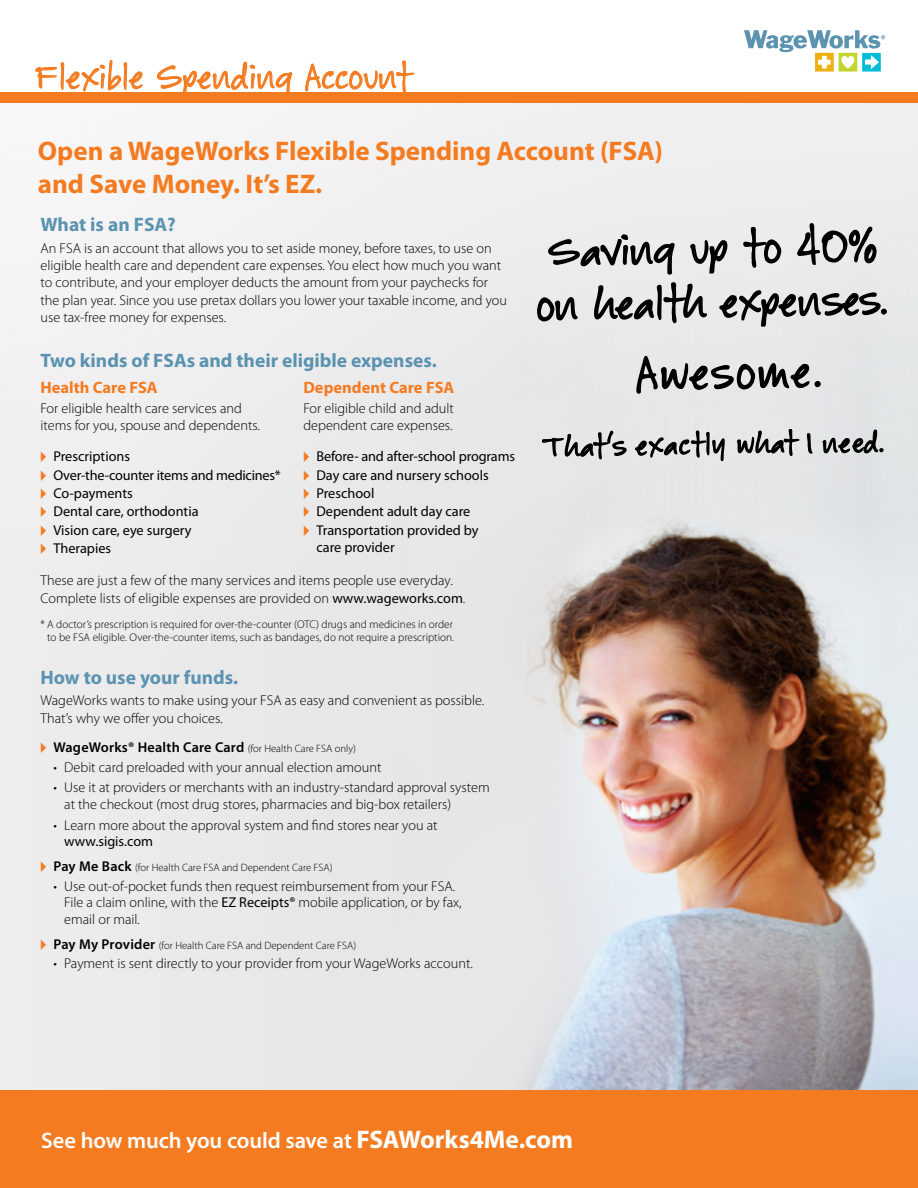
<style>
.page{position:relative;width:918px;height:1188px;background:#fff}
.page>*{position:absolute;margin:0;border:0;box-sizing:border-box;transform-origin:0 0}
.t1{font:46.5px "GFY Jeanna";color:#000}
.t2{font:43.5px/54px "GFY Jeanna";color:#000}
.t3{font:34.5px "GFY Jeanna";letter-spacing:.025em;color:#f47b20}
.t4{font:28.5px "GFY Jeanna";color:#000}
.t5{font:700 27px/33px "Myriad Pro";color:#f47b20}
.t6{font:600 22.5px "Myriad Pro";letter-spacing:-.005em;color:#fff}
.t7{font:700 19.5px "Myriad Pro";color:#5b93b0}
.t8{font:700 16.5px "Myriad Pro";color:#f47b20}
.t9{font:300 14.25px/17.2px "Myriad Pro";color:#000}
.t10{font:14.25px/18.3px "Myriad Pro";color:#000}
.t11{font:600 14.25px "Myriad Pro";letter-spacing:.015em;color:#000}
.t12{font:300 11.25px/12.8px "Myriad Pro";color:#000;text-align:right}
.t13{font:300 10.65px "Myriad Pro";color:#000}
.s1{font-size:41.4px}
.s2{font-family:"European Pi Three";font-size:12px;color:#f47b20}
.s3{font-weight:400}
.s4{font-family:"European Pi Three";font-weight:400;font-size:12px;color:#f47b20}
.s5{font-weight:300;font-size:10.65px}
.s6{font-weight:600;font-size:14.25px}
.s7{font-weight:700;font-size:25.5px}
</style>
<div class="page">
<img style="left:0;top:103px;width:918px;height:988px">
<div style="left:0;top:1091px;width:918px;height:97px;background:#f47b20"></div>
<div style="left:0;top:92px;width:918px;height:11px;background:#f47b20"></div>
<svg style="left:536px;top:30px;width:352px;height:602px"></svg>
<svg style="left:35px;top:60px;width:108px;height:32px"></svg>
<svg style="left:157px;top:61px;width:136px;height:31px"></svg>
<svg style="left:305px;top:60px;width:110px;height:32px"></svg>
<h3 class="t3" style="left:36px;top:55px;width:377px">Flexible <span class="s1">S</span>pending Account</h3>
<h3 class="t5" style="left:38px;top:133px;width:627px">Open a WageWorks Flexible Spending Account (FSA) and Save Money. It’s EZ.</h3>
<h3 class="t7" style="left:40px;top:212px;width:137px">What is an FSA?</h3>
<p class="t9" style="left:40px;top:240px;width:468px">An FSA is an account that allows you to set aside money, before taxes, to use on eligible health care and dependent care expenses. You elect how much you want to contribute, and your employer deducts the amount from your paychecks for the plan year. Since you use pretax dollars you lower your taxable income, and you use tax-free money for expenses.</p>
<h3 class="t7" style="left:40px;top:347px;width:398px">Two kinds of FSAs and their eligible expenses.</h3>
<p class="t8" style="left:40px;top:376px;width:119px">Health Care FSA</p>
<p class="t9" style="left:40px;top:400px;width:221px">For eligible health care services and items for you, spouse and dependents.</p>
<p class="t8" style="left:303px;top:376px;width:152px">Dependent Care FSA</p>
<p class="t9" style="left:303px;top:400px;width:152px">For eligible child and adult dependent care expenses.</p>
<p class="t10" style="left:40px;top:448px;width:242px"><span class="s2">A</span> Prescriptions<br><span class="s2">A</span> Over-the-counter items and medicines*<br><span class="s2">A</span> Co-payments<br><span class="s2">A</span> Dental care, orthodontia<br><span class="s2">A</span> Vision care, eye surgery<br><span class="s2">A</span> Therapies</p>
<p class="t10" style="left:303px;top:448px;width:213px"><span class="s2">A</span> Before- and after-school programs</p>
<p class="t10" style="left:303px;top:466px;width:187px"><span class="s2">A</span> Day care and nursery schools</p>
<p class="t10" style="left:303px;top:484px;width:72px"><span class="s2">A</span> Preschool</p>
<p class="t10" style="left:303px;top:503px;width:168px"><span class="s2">A</span> Dependent adult day care</p>
<p class="t10" style="left:303px;top:521px;width:177px"><span class="s2">A</span> Transportation provided by</p>
<p class="t10" style="left:316px;top:538px;width:80px">care provider</p>
<p class="t9" style="left:40px;top:572px;width:426px">These are just a few of the many services and items people use everyday.<br>Complete lists of eligible expenses are provided on <span class="s3">www.wageworks.com</span>.</p>
<p class="t12" style="left:40px;top:618px;width:415px">* A doctor’s prescription is required for over-the-counter (OTC) drugs and medicines in order to be FSA eligible. Over-the-counter items, such as bandages, do not require a prescription.</p>
<h3 class="t7" style="left:40px;top:665px;width:199px">How to use your funds.</h3>
<p class="t9" style="left:40px;top:692px;width:445px">WageWorks wants to make using your FSA as easy and convenient as possible.<br>That’s why we offer you choices.</p>
<p class="t11" style="left:40px;top:739px;width:317px"><span class="s4">A</span> WageWorks® Health Care Card <span class="s5">(for Health Care FSA only)</span></p>
<p class="t9" style="left:53px;top:758px;width:329px">• Debit card preloaded with your annual election amount</p>
<p class="t9" style="left:64px;top:780px;width:427px;line-height:16.5px;text-indent:-11px">• Use it at providers or merchants with an industry-standard approval system at the checkout (most drug stores, pharmacies and big-box retailers)</p>
<p class="t9" style="left:53px;top:817px;width:386px">• Learn more about the approval system and find stores near you at</p>
<p class="t10" style="left:64px;top:833px;width:90px">www.sigis.com</p>
<p class="t13" style="left:40px;top:862px;width:294px"><span class="s4">A</span> <span class="s6">Pay Me Back</span> (for Health Care FSA and Dependent Care FSA)</p>
<p class="t9" style="left:64px;top:878px;width:399px;line-height:16.5px;text-indent:-11px">• Use out-of-pocket funds then request reimbursement from your FSA.<br>File a claim online, with the <span class="s3">EZ Receipts®</span> mobile application, or by fax, email or mail.</p>
<p class="t13" style="left:40px;top:939px;width:317px"><span class="s4">A</span> <span class="s6">Pay My Provider</span> (for Health Care FSA and Dependent Care FSA)</p>
<p class="t9" style="left:53px;top:955px;width:421px">• Payment is sent directly to your provider from your WageWorks account.</p>
<h2 class="t2" style="left:536px;top:226px;width:356px;rotate:-1deg">Saving up to 40% on health expenses.</h2>
<h1 class="t1" style="left:636px;top:345px;width:191px;rotate:-1deg">Awesome.</h1>
<h3 class="t4" style="left:542px;top:429px;width:345px;rotate:-1deg">That’s exactly what I need.</h3>
<h3 class="t6" style="left:41px;top:1128px;width:533px">See how much you could save at <span class="s7">FSAWorks4Me.com</span></h3>
</div>
